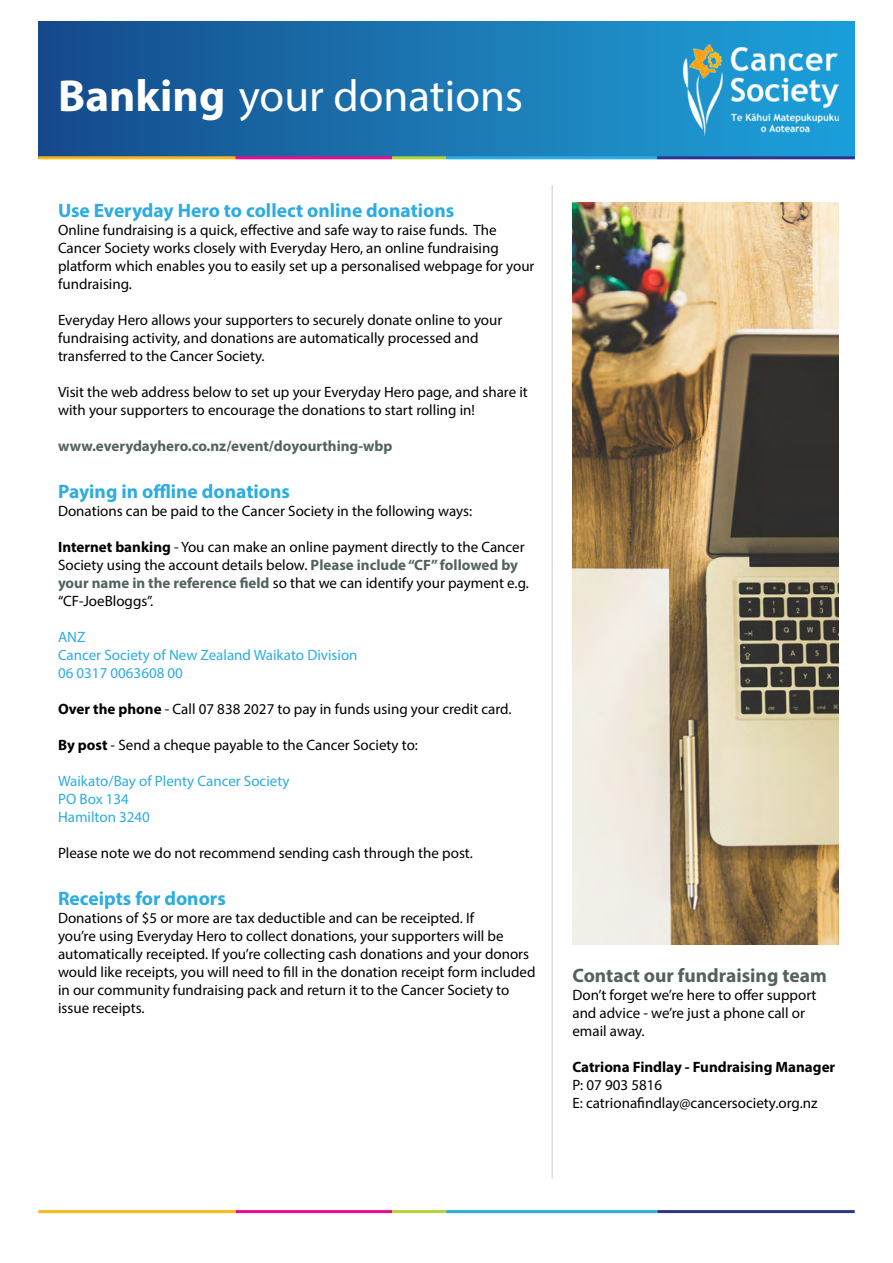
<style>
.page{position:relative;width:893px;height:1263px;background:#fff}
.page>*{position:absolute;margin:0;border:0;box-sizing:border-box;transform-origin:0 0}
.t1{font:45px "Myriad Pro";color:#fff}
.t2{font:700 19.5px "Myriad Pro";color:#2cace2}
.t3{font:700 19.5px "Myriad Pro";color:#526260}
.t4{font:15px/18px "Myriad Pro";color:#000}
.t5{font:15px/18px "Myriad Pro";color:#2cace2}
.t6{font:700 15px "Myriad Pro";color:#526260}
.t7{font:700 15px "Myriad Pro";color:#000}
.s1{font-weight:700}
.s2{font-weight:700;color:#526260}
</style>
<div class="page">
<div style="left:38px;top:22px;width:817px;height:137px;background:linear-gradient(to right,#164b8b,#1ea3db)"></div>
<img style="left:684px;top:44px;width:155px;height:92px">
<hr style="left:38px;top:156px;width:198px;height:3px;background:#fab819">
<hr style="left:236px;top:156px;width:156px;height:3px;background:#e90c8b">
<hr style="left:392px;top:156px;width:54px;height:3px;background:#b3d336">
<hr style="left:446px;top:156px;width:211px;height:3px;background:#2cace2">
<hr style="left:657px;top:156px;width:198px;height:3px;background:#2e348e">
<hr style="left:38px;top:1210px;width:198px;height:3px;background:#fab819">
<hr style="left:236px;top:1210px;width:156px;height:3px;background:#e90c8b">
<hr style="left:392px;top:1210px;width:54px;height:3px;background:#b3d336">
<hr style="left:446px;top:1210px;width:211px;height:3px;background:#2cace2">
<hr style="left:657px;top:1210px;width:198px;height:3px;background:#2e348e">
<hr style="left:552px;top:185px;width:1px;height:993px;background:#cdcccb">
<img style="left:572px;top:202px;width:266px;height:742px">
<h1 class="t1" style="left:58px;top:68px;width:466px"><span class="s1">Banking</span> your donations</h1>
<h2 class="t2" style="left:58px;top:198px;width:398px">Use Everyday Hero to collect online donations</h2>
<p class="t4" style="left:58px;top:221px;width:478px">Online fundraising is a quick, effective and safe way to raise funds. The Cancer Society works closely with Everyday Hero, an online fundraising platform which enables you to easily set up a personalised webpage for your fundraising.</p>
<p class="t4" style="left:58px;top:311px;width:446px">Everyday Hero allows your supporters to securely donate online to your fundraising activity, and donations are automatically processed and transferred to the Cancer Society.</p>
<p class="t4" style="left:58px;top:383px;width:471px">Visit the web address below to set up your Everyday Hero page, and share it with your supporters to encourage the donations to start rolling in!</p>
<p class="t6" style="left:58px;top:436px;width:336px">www.everydayhero.co.nz/event/doyourthing-wbp</p>
<h2 class="t2" style="left:58px;top:478px;width:233px">Paying in offline donations</h2>
<p class="t4" style="left:58px;top:501px;width:416px">Donations can be paid to the Cancer Society in the following ways:</p>
<p class="t4" style="left:58px;top:537px;width:472px"><span class="s1">Internet banking</span> - You can make an online payment directly to the Cancer Society using the account details below. <span class="s2">Please include “CF” followed by your name in the reference field</span> so that we can identify your payment e.g. “CF-JoeBloggs”.</p>
<p class="t5" style="left:58px;top:627px;width:301px">ANZ<br>Cancer Society of New Zealand Waikato Division<br>06 0317 0063608 00</p>
<p class="t4" style="left:58px;top:699px;width:455px"><span class="s1">Over the phone</span> - Call 07 838 2027 to pay in funds using your credit card.</p>
<p class="t4" style="left:58px;top:735px;width:362px"><span class="s1">By post</span> - Send a cheque payable to the Cancer Society to:</p>
<p class="t5" style="left:58px;top:771px;width:233px">Waikato/Bay of Plenty Cancer Society<br>PO Box 134<br>Hamilton 3240</p>
<p class="t4" style="left:58px;top:843px;width:416px">Please note we do not recommend sending cash through the post.</p>
<h2 class="t2" style="left:58px;top:885px;width:169px">Receipts for donors</h2>
<p class="t4" style="left:58px;top:908px;width:479px">Donations of $5 or more are tax deductible and can be receipted. If<br>you’re using Everyday Hero to collect donations, your supporters will be automatically receipted. If you’re collecting cash donations and your donors would like receipts, you will need to fill in the donation receipt form included in our community fundraising pack and return it to the Cancer Society to issue receipts.</p>
<h2 class="t3" style="left:572px;top:963px;width:256px">Contact our fundraising team</h2>
<p class="t4" style="left:572px;top:986px;width:246px">Don’t forget we’re here to offer support and advice - we’re just a phone call or email away.</p>
<p class="t7" style="left:572px;top:1057px;width:264px">Catriona Findlay - Fundraising Manager</p>
<p class="t4" style="left:572px;top:1076px;width:247px">P: 07 903 5816<br>E: catrionafindlay@cancersociety.org.nz</p>
</div>
